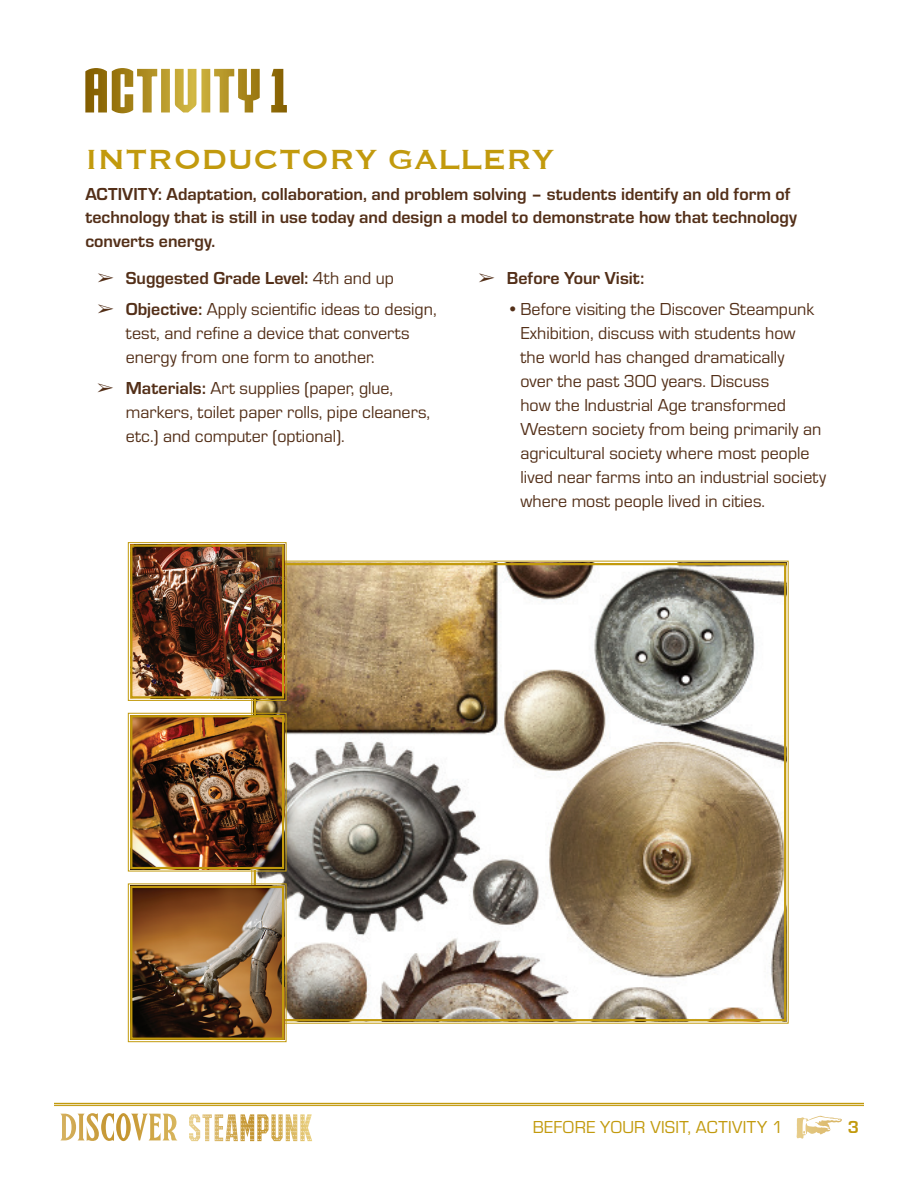
<style>
.page{position:relative;width:918px;height:1188px;background:#fff}
.page>*{position:absolute;margin:0;border:0;box-sizing:border-box;transform-origin:0 0}
.t1{font:36px "Copperplate";color:#c29a0d}
.t2{font:18px/24px "Eurostile";color:#532f18}
.t3{font:700 18px/24px "Eurostile";color:#532f18}
.t4{font:18px "Eurostile";letter-spacing:.01em;color:#c29a0d}
.t5{font:700 18px "Eurostile";color:#c29a0d}
.s1{font-weight:400}
.s2{font-weight:700}
</style>
<div class="page">
<hr style="left:54px;top:1103px;width:810px;height:1px;background:#c29a0d">
<hr style="left:54px;top:1105px;width:810px;height:1px;background:#c29a0d">
<svg style="left:189px;top:1114px;width:123px;height:27px"></svg>
<svg style="left:60px;top:1113px;width:117px;height:28px"></svg>
<svg style="left:796px;top:1116px;width:28px;height:23px"></svg>
<svg style="left:85px;top:68px;width:202px;height:45px"></svg>
<img style="left:251px;top:560px;width:538px;height:464px">
<img style="left:128px;top:542px;width:159px;height:159px">
<div style="left:130px;top:545px;width:154px;height:154px;border:2px solid #c29a0d"></div>
<img style="left:128px;top:713px;width:159px;height:159px">
<div style="left:130px;top:715px;width:154px;height:154px;border:2px solid #c29a0d"></div>
<img style="left:128px;top:883px;width:159px;height:159px">
<div style="left:130px;top:886px;width:154px;height:154px;border:2px solid #c29a0d"></div>
<h1 class="t1" style="left:85px;top:135px;width:470px">INTRODUCTORY GALLERY</h1>
<p class="t3" style="left:85px;top:180px;width:713px">ACTIVITY: Adaptation, collaboration, and problem solving – students identify an old form of technology that is still in use today and design a model to demonstrate how that technology converts energy.</p>
<p class="t3" style="left:97px;top:265px;width:298px">➢ Suggested Grade Level: <span class="s1">4th and up</span></p>
<p class="t2" style="left:126px;top:296px;width:312px;text-indent:-28px">➢ <span class="s2">Objective:</span> Apply scientific ideas to design, test, and refine a device that converts energy from one form to another.</p>
<p class="t2" style="left:126px;top:375px;width:306px;text-indent:-28px">➢ <span class="s2">Materials:</span> Art supplies (paper, glue, markers, toilet paper rolls, pipe cleaners, etc.) and computer (optional).</p>
<p class="t3" style="left:478px;top:265px;width:167px">➢ Before Your Visit:</p>
<p class="t2" style="left:520px;top:296px;width:307px;text-indent:-14px">•Before visiting the Discover Steampunk Exhibition, discuss with students how<br>the world has changed dramatically<br>over the past 300 years. Discuss<br>how the Industrial Age transformed Western society from being primarily an agricultural society where most people lived near farms into an industrial society where most people lived in cities.</p>
<p class="t4" style="left:533px;top:1115px;width:252px">BEFORE YOUR VISIT, ACTIVITY 1</p>
<p class="t5" style="left:848px;top:1114px;width:13px">3</p>
</div>
